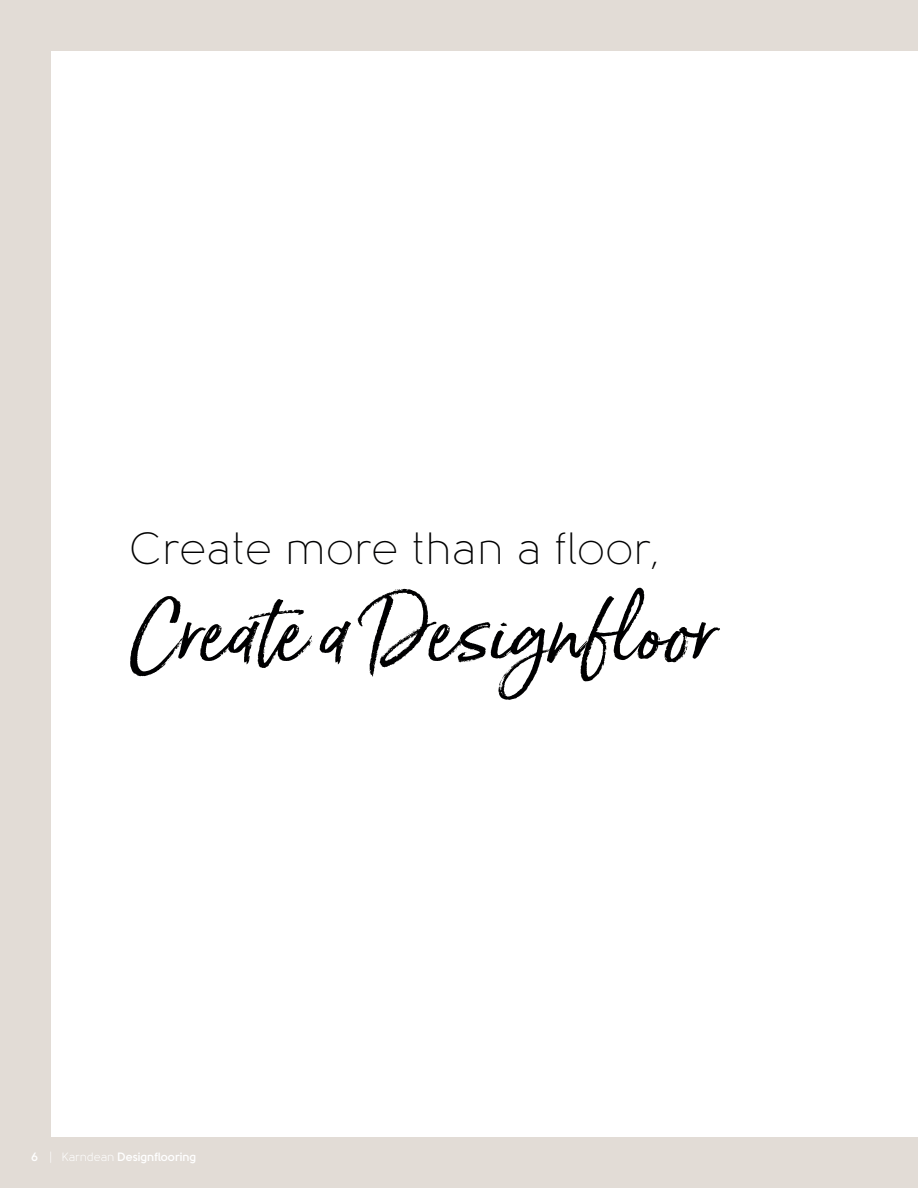
<style>
.page{position:relative;width:918px;height:1188px;background:#e2dcd6}
.page>*{position:absolute;margin:0;border:0;box-sizing:border-box;transform-origin:0 0}
.t1{font:78px "Born Ready Slanted";color:#000001}
.t2{font:300 45.15px "Solomon";color:#000001}
.t3{font:700 12px "Solomon";letter-spacing:-.01em;color:#fff}
.s1{font-weight:400}
</style>
<div class="page">
<div style="left:51px;top:51px;width:867px;height:1086px;background:#fff"></div>
<p class="t2" style="left:130px;top:525px;width:531px">Create more than a floor,</p>
<p class="t1" style="left:130px;top:585px;width:586px">Create a Designfloor</p>
<p class="t3" style="left:31px;top:1149px;width:167px">6 <span class="s1">| Karndean</span> Designflooring</p>
</div>
